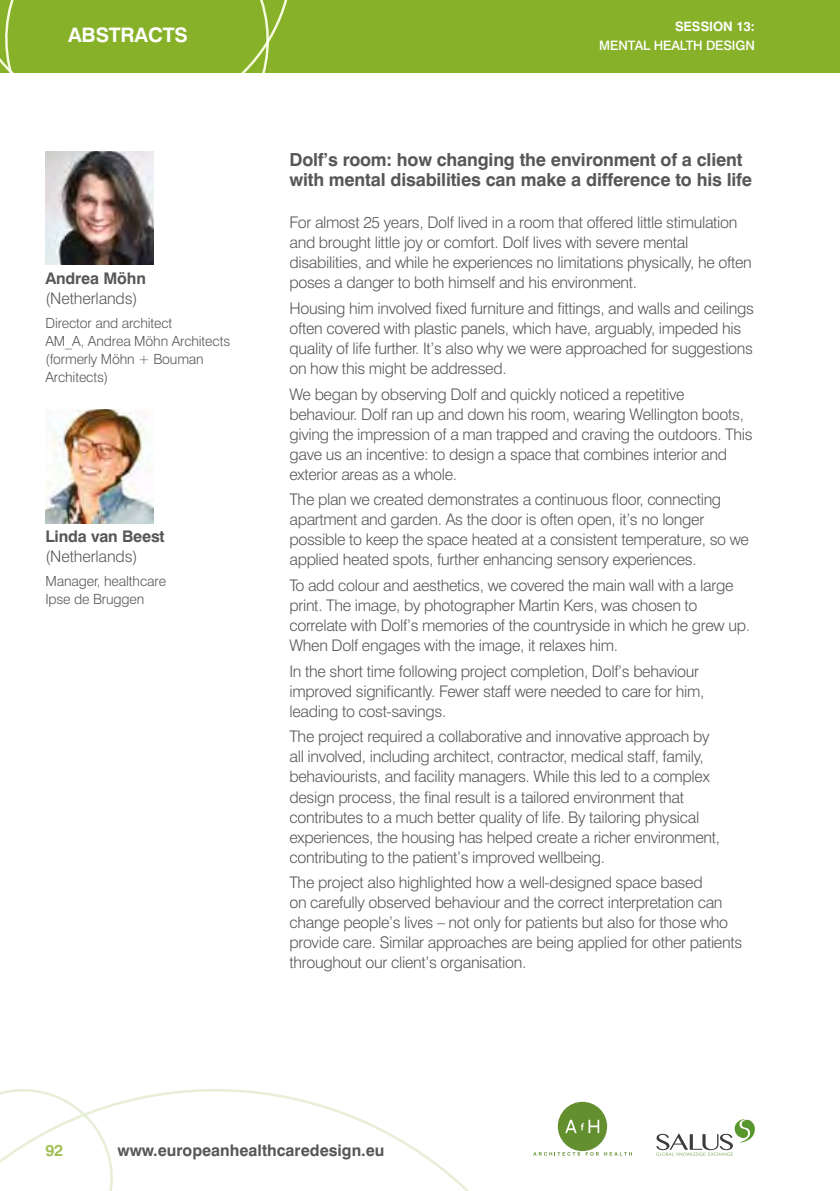
<style>
.page{position:relative;width:840px;height:1191px;background:#fff}
.page>*{position:absolute;margin:0;border:0;box-sizing:border-box;transform-origin:0 0}
.t1{font:700 20px "Swiss 721 BT";letter-spacing:-.01em;color:#fff}
.t2{font:700 18px/20px "Swiss 721 BT";letter-spacing:-.01em;color:#575756}
.t3{font:300 16px/20px "Swiss 721 BT";letter-spacing:-.02em;color:#575756}
.t4{font:700 16px "Swiss 721 BT";color:#575756}
.t5{font:700 16px "Swiss 721 BT";color:#a2bf55}
.t6{font:300 14px/18px "Swiss 721 BT";letter-spacing:-.01em;color:#575756}
.t7{font:500 13px "Swiss 721 BT";letter-spacing:-.01em;color:#fff}
.t8{font:700 13px "Swiss 721 BT";letter-spacing:-.01em;color:#fff}
</style>
<div class="page">
<div style="left:0;top:0;width:839px;height:73px;background:#88b12a"></div>
<svg style="left:0;top:0;width:288px;height:73px"></svg>
<svg style="left:123px;top:1089px;width:503px;height:102px"></svg>
<svg style="left:0;top:1089px;width:123px;height:102px"></svg>
<svg style="left:656px;top:1119px;width:98px;height:36px"></svg>
<svg style="left:533px;top:1101px;width:98px;height:54px"></svg>
<img style="left:45px;top:151px;width:108px;height:113px">
<img style="left:45px;top:409px;width:108px;height:114px">
<p class="t1" style="left:68px;top:22px;width:121px">ABSTRACTS</p>
<p class="t4" style="left:45px;top:268px;width:102px">Andrea Möhn</p>
<p class="t3" style="left:45px;top:288px;width:93px">(Netherlands)</p>
<p class="t6" style="left:45px;top:313px;width:186px">Director and architect<br>AM_A, Andrea Möhn Architects (formerly Möhn + Bouman<br>Architects)</p>
<p class="t4" style="left:45px;top:527px;width:121px">Linda van Beest</p>
<p class="t3" style="left:45px;top:546px;width:93px">(Netherlands)</p>
<p class="t6" style="left:45px;top:572px;width:122px">Manager, healthcare<br>Ipse de Bruggen</p>
<p class="t8" style="left:674px;top:19px;width:81px">SESSION 13:</p>
<p class="t7" style="left:599px;top:37px;width:157px">MENTAL HEALTH DESIGN</p>
<p class="t2" style="left:289px;top:149px;width:464px">Dolf’s room: how changing the environment of a client with mental disabilities can make a difference to his life</p>
<p class="t3" style="left:289px;top:212px;width:463px">For almost 25 years, Dolf lived in a room that offered little stimulation and brought little joy or comfort. Dolf lives with severe mental disabilities, and while he experiences no limitations physically, he often poses a danger to both himself and his environment.</p>
<p class="t3" style="left:289px;top:298px;width:466px">Housing him involved fixed furniture and fittings, and walls and ceilings often covered with plastic panels, which have, arguably, impeded his quality of life further. It’s also why we were approached for suggestions on how this might be addressed.</p>
<p class="t3" style="left:289px;top:384px;width:464px">We began by observing Dolf and quickly noticed a repetitive behaviour. Dolf ran up and down his room, wearing Wellington boots, giving the impression of a man trapped and craving the outdoors. This gave us an incentive: to design a space that combines interior and exterior areas as a whole.</p>
<p class="t3" style="left:289px;top:489px;width:461px">The plan we created demonstrates a continuous floor, connecting apartment and garden. As the door is often open, it’s no longer possible to keep the space heated at a consistent temperature, so we applied heated spots, further enhancing sensory experiences.</p>
<p class="t3" style="left:289px;top:575px;width:461px">To add colour and aesthetics, we covered the main wall with a large print. The image, by photographer Martin Kers, was chosen to correlate with Dolf’s memories of the countryside in which he grew up.<br>When Dolf engages with the image, it relaxes him.</p>
<p class="t3" style="left:289px;top:661px;width:416px">In the short time following project completion, Dolf’s behaviour improved significantly. Fewer staff were needed to care for him, leading to cost-savings.</p>
<p class="t3" style="left:289px;top:726px;width:432px">The project required a collaborative and innovative approach by all involved, including architect, contractor, medical staff, family, behaviourists, and facility managers. While this led to a complex design process, the final result is a tailored environment that contributes to a much better quality of life. By tailoring physical experiences, the housing has helped create a richer environment, contributing to the patient’s improved wellbeing.</p>
<p class="t3" style="left:289px;top:872px;width:454px">The project also highlighted how a well-designed space based<br>on carefully observed behaviour and the correct interpretation can change people’s lives – not only for patients but also for those who provide care. Similar approaches are being applied for other patients throughout our client’s organisation.</p>
<p class="t5" style="left:45px;top:1140px;width:19px">92</p>
<p class="t4" style="left:117px;top:1140px;width:268px">www.europeanhealthcaredesign.eu</p>
</div>
